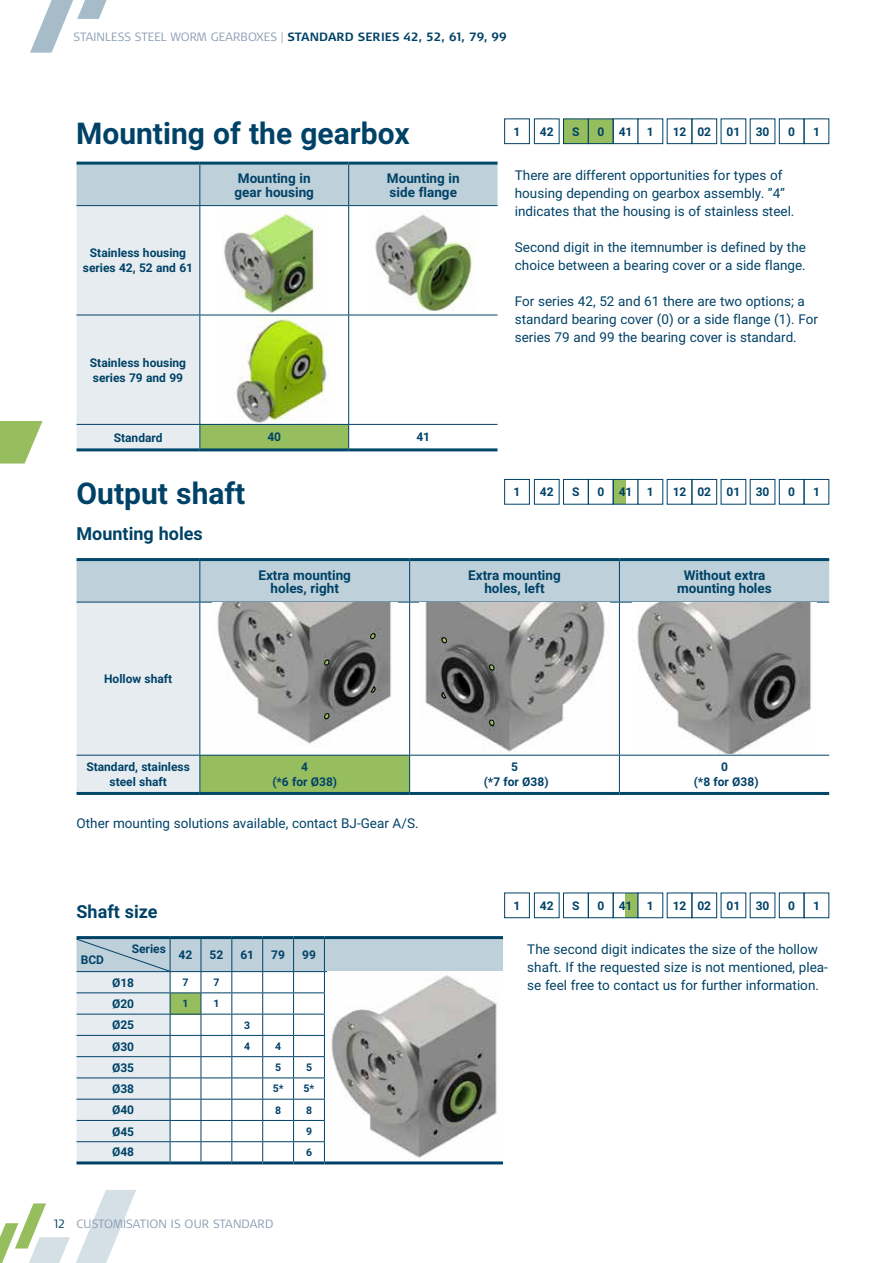
<style>
.page{position:relative;width:893px;height:1263px;background:#fff}
.page>*{position:absolute;margin:0;border:0;box-sizing:border-box;transform-origin:0 0}
.t1{font:700 30px "Roboto";color:#004267}
.t2{font:700 18px "Roboto";color:#004267}
.t3{font:13.5px/18px "Roboto";color:#004267}
.t4{font:700 13.5px/13.5px "Roboto";color:#004267;text-align:center}
.t5{font:700 12px/15px "Roboto";color:#004267;text-align:center}
.t6{font:300 12px "Signa OT";letter-spacing:.01em;color:#899db2}
.t7{font:700 10.5px "Roboto";color:#004267}
.s1{font-weight:700;color:#004267}
.s2{color:#004267}
</style>
<div class="page">
<svg style="left:0;top:1190px;width:136px;height:73px"></svg>
<svg style="left:30px;top:0;width:77px;height:53px"></svg>
<svg style="left:0;top:421px;width:43px;height:42px"></svg>
<div style="left:504px;top:118px;width:26px;height:26px;border:1px solid #004267"></div>
<div style="left:534px;top:118px;width:25px;height:26px;border:1px solid #004267"></div>
<div style="left:779px;top:118px;width:25px;height:26px;border:1px solid #004267"></div>
<div style="left:804px;top:118px;width:25px;height:26px;border:1px solid #004267"></div>
<div style="left:667px;top:118px;width:25px;height:26px;border:1px solid #004267"></div>
<div style="left:691px;top:118px;width:26px;height:26px;border:1px solid #004267"></div>
<div style="left:563px;top:119px;width:25px;height:25px;background:#96bd5e"></div>
<div style="left:563px;top:118px;width:26px;height:26px;border:1px solid #004267"></div>
<div style="left:588px;top:119px;width:25px;height:25px;background:#96bd5e"></div>
<div style="left:588px;top:118px;width:25px;height:26px;border:1px solid #004267"></div>
<div style="left:613px;top:118px;width:25px;height:26px;border:1px solid #004267"></div>
<div style="left:613px;top:479px;width:13px;height:25px;background:#96bd5e"></div>
<div style="left:504px;top:479px;width:26px;height:26px;border:1px solid #004267"></div>
<div style="left:534px;top:479px;width:25px;height:26px;border:1px solid #004267"></div>
<div style="left:779px;top:479px;width:25px;height:26px;border:1px solid #004267"></div>
<div style="left:804px;top:479px;width:25px;height:26px;border:1px solid #004267"></div>
<div style="left:667px;top:479px;width:25px;height:26px;border:1px solid #004267"></div>
<div style="left:691px;top:479px;width:26px;height:26px;border:1px solid #004267"></div>
<div style="left:563px;top:479px;width:26px;height:26px;border:1px solid #004267"></div>
<div style="left:588px;top:479px;width:25px;height:26px;border:1px solid #004267"></div>
<div style="left:613px;top:479px;width:25px;height:26px;border:1px solid #004267"></div>
<div style="left:626px;top:893px;width:12px;height:25px;background:#96bd5e"></div>
<div style="left:504px;top:892px;width:26px;height:26px;border:1px solid #004267"></div>
<div style="left:691px;top:892px;width:26px;height:26px;border:1px solid #004267"></div>
<div style="left:563px;top:892px;width:26px;height:26px;border:1px solid #004267"></div>
<div style="left:613px;top:892px;width:25px;height:26px;border:1px solid #004267"></div>
<hr style="left:77px;top:936px;width:93px;height:3px;background:#004267">
<hr style="left:170px;top:936px;width:31px;height:3px;background:#004267">
<hr style="left:201px;top:936px;width:31px;height:3px;background:#004267">
<hr style="left:232px;top:936px;width:31px;height:3px;background:#004267">
<hr style="left:263px;top:936px;width:31px;height:3px;background:#004267">
<hr style="left:294px;top:936px;width:30px;height:3px;background:#004267">
<hr style="left:324px;top:936px;width:179px;height:3px;background:#004267">
<hr style="left:77px;top:1161px;width:93px;height:3px;background:#004267">
<hr style="left:170px;top:1161px;width:31px;height:3px;background:#004267">
<hr style="left:201px;top:1161px;width:31px;height:3px;background:#004267">
<hr style="left:232px;top:1161px;width:31px;height:3px;background:#004267">
<hr style="left:263px;top:1161px;width:31px;height:3px;background:#004267">
<hr style="left:294px;top:1161px;width:30px;height:3px;background:#004267">
<hr style="left:324px;top:1161px;width:179px;height:3px;background:#004267">
<svg style="left:77px;top:937px;width:426px;height:226px"></svg>
<img style="left:328px;top:972px;width:175px;height:188px">
<hr style="left:77px;top:558px;width:123px;height:3px;background:#00486a">
<hr style="left:200px;top:558px;width:210px;height:3px;background:#00486a">
<hr style="left:77px;top:792px;width:123px;height:3px;background:#00486a">
<hr style="left:200px;top:792px;width:210px;height:3px;background:#00486a">
<hr style="left:410px;top:558px;width:209px;height:3px;background:#00486a">
<hr style="left:619px;top:558px;width:210px;height:3px;background:#00486a">
<hr style="left:410px;top:792px;width:209px;height:3px;background:#00486a">
<hr style="left:619px;top:792px;width:210px;height:3px;background:#00486a">
<svg style="left:77px;top:560px;width:752px;height:233px"></svg>
<hr style="left:77px;top:162px;width:123px;height:3px;background:#00486a">
<hr style="left:200px;top:162px;width:149px;height:3px;background:#00486a">
<hr style="left:349px;top:162px;width:148px;height:3px;background:#00486a">
<svg style="left:77px;top:163px;width:420px;height:285px"></svg>
<hr style="left:77px;top:448px;width:123px;height:3px;background:#00486a">
<hr style="left:200px;top:448px;width:149px;height:3px;background:#00486a">
<hr style="left:349px;top:448px;width:148px;height:3px;background:#00486a">
<img style="left:222px;top:208px;width:104px;height:106px">
<img style="left:371px;top:210px;width:105px;height:101px">
<img style="left:221px;top:317px;width:109px;height:105px">
<p class="t6" style="left:74px;top:29px;width:435px">STAINLESS STEEL WORM GEARBOXES | <span class="s1">STANDARD SERIES 42, 52, 61, 79, 99</span></p>
<h1 class="t1" style="left:76px;top:112px;width:335px">Mounting of the gearbox</h1>
<p class="t5" style="left:83px;top:245px;width:112px">Stainless housing series 42, 52 and 61</p>
<p class="t5" style="left:90px;top:354px;width:98px;text-align:left">Stainless housing series 79 and 99</p>
<p class="t4" style="left:235px;top:171px;width:81px;text-align:left">Mounting in gear housing</p>
<p class="t4" style="left:387px;top:171px;width:74px;text-align:left">Mounting in side flange</p>
<p class="t5" style="left:114px;top:429px;width:50px">Standard</p>
<p class="t5" style="left:267px;top:429px;width:15px">40</p>
<p class="t5" style="left:416px;top:429px;width:15px">41</p>
<h1 class="t1" style="left:77px;top:472px;width:170px">Output shaft</h1>
<h2 class="t2" style="left:77px;top:521px;width:128px">Mounting holes</h2>
<p class="t5" style="left:514px;top:124px;width:8px">1</p>
<p class="t5" style="left:540px;top:124px;width:15px">42</p>
<p class="t5" style="left:572px;top:124px;width:9px">S</p>
<p class="t5" style="left:597px;top:124px;width:58px">0411</p>
<p class="t5" style="left:673px;top:124px;width:40px">12 02</p>
<p class="t5" style="left:726px;top:124px;width:15px">01</p>
<p class="t5" style="left:756px;top:124px;width:15px">30</p>
<p class="t5" style="left:788px;top:124px;width:8px">0</p>
<p class="t5" style="left:813px;top:124px;width:8px">1</p>
<p class="t3" style="left:515px;top:166px;width:281px">There are different opportunities for types of housing depending on gearbox assembly. ”4” indicates that the housing is of stainless steel.</p>
<p class="t3" style="left:515px;top:238px;width:293px">Second digit in the itemnumber is defined by the choice between a bearing cover or a side flange.</p>
<p class="t3" style="left:515px;top:292px;width:305px">For series 42, 52 and 61 there are two options; a standard bearing cover (0) or a side flange (1). For series 79 and 99 the bearing cover is standard.</p>
<p class="t5" style="left:514px;top:484px;width:8px">1</p>
<p class="t5" style="left:540px;top:484px;width:15px">42</p>
<p class="t5" style="left:572px;top:484px;width:9px">S</p>
<p class="t5" style="left:597px;top:484px;width:58px">0411</p>
<p class="t5" style="left:673px;top:484px;width:40px">12 02</p>
<p class="t5" style="left:726px;top:484px;width:15px">01</p>
<p class="t5" style="left:756px;top:484px;width:15px">30</p>
<p class="t5" style="left:788px;top:484px;width:8px">0</p>
<p class="t5" style="left:813px;top:484px;width:8px">1</p>
<p class="t5" style="left:104px;top:671px;width:70px">Hollow shaft</p>
<p class="t4" style="left:258px;top:568px;width:94px">Extra mounting holes, right</p>
<p class="t4" style="left:468px;top:568px;width:94px">Extra mounting holes, left</p>
<p class="t4" style="left:677px;top:568px;width:96px">Without extra mounting holes</p>
<p class="t5" style="left:86px;top:759px;width:105px">Standard, stainless steel shaft</p>
<p class="t5" style="left:272px;top:758px;width:66px">4<br>(*6 for Ø38)</p>
<p class="t5" style="left:484px;top:758px;width:66px">5<br>(*7 for Ø38)</p>
<p class="t5" style="left:694px;top:758px;width:66px">0<br>(*8 for Ø38)</p>
<p class="t3" style="left:77px;top:814px;width:343px">Other mounting solutions available, contact BJ-Gear A/S.</p>
<h2 class="t2" style="left:77px;top:899px;width:83px">Shaft size</h2>
<p class="t5" style="left:81px;top:951px;width:25px">BCD</p>
<p class="t5" style="left:132px;top:941px;width:36px">Series</p>
<p class="t5" style="left:179px;top:947px;width:15px">42</p>
<p class="t5" style="left:209px;top:947px;width:15px">52</p>
<p class="t5" style="left:240px;top:947px;width:15px">61</p>
<p class="t5" style="left:271px;top:947px;width:15px">79</p>
<p class="t5" style="left:302px;top:947px;width:15px">99</p>
<p class="t5" style="left:112px;top:974px;width:24px">Ø18</p>
<p class="t7" style="left:183px;top:975px;width:8px">7</p>
<p class="t7" style="left:213px;top:975px;width:8px">7</p>
<p class="t5" style="left:112px;top:996px;width:24px">Ø20</p>
<p class="t7" style="left:183px;top:996px;width:8px">1</p>
<p class="t7" style="left:213px;top:996px;width:8px">1</p>
<p class="t5" style="left:112px;top:1017px;width:24px">Ø25</p>
<p class="t7" style="left:244px;top:1017px;width:8px">3</p>
<p class="t5" style="left:112px;top:1038px;width:24px">Ø30</p>
<p class="t7" style="left:244px;top:1039px;width:8px">4</p>
<p class="t7" style="left:275px;top:1039px;width:8px">4</p>
<p class="t5" style="left:112px;top:1059px;width:24px">Ø35</p>
<p class="t7" style="left:275px;top:1060px;width:8px">5</p>
<p class="t7" style="left:306px;top:1060px;width:8px">5</p>
<p class="t5" style="left:112px;top:1081px;width:24px">Ø38</p>
<p class="t7" style="left:273px;top:1081px;width:12px">5*</p>
<p class="t7" style="left:304px;top:1081px;width:12px">5*</p>
<p class="t5" style="left:112px;top:1102px;width:24px">Ø40</p>
<p class="t7" style="left:275px;top:1103px;width:8px">8</p>
<p class="t7" style="left:306px;top:1103px;width:8px">8</p>
<p class="t5" style="left:112px;top:1123px;width:24px">Ø45</p>
<p class="t7" style="left:306px;top:1124px;width:8px">9</p>
<p class="t5" style="left:112px;top:1144px;width:24px">Ø48</p>
<p class="t7" style="left:306px;top:1144px;width:8px">6</p>
<p class="t6" style="left:54px;top:1216px;width:221px"><span class="s2">12</span> CUSTOMISATION IS OUR STANDARD</p>
<p class="t5" style="left:514px;top:898px;width:8px">1</p>
<p class="t5" style="left:540px;top:898px;width:15px">42</p>
<p class="t5" style="left:572px;top:898px;width:9px">S</p>
<p class="t5" style="left:597px;top:898px;width:58px">0411</p>
<p class="t5" style="left:673px;top:898px;width:40px">12 02</p>
<p class="t5" style="left:726px;top:898px;width:15px">01</p>
<p class="t5" style="left:756px;top:898px;width:15px">30</p>
<p class="t5" style="left:788px;top:898px;width:8px">0</p>
<p class="t5" style="left:813px;top:898px;width:8px">1</p>
<p class="t3" style="left:527px;top:940px;width:302px">The second digit indicates the size of the hollow shaft. If the requested size is not mentioned, plea&shy;se feel free to contact us for further information.</p>
</div>
